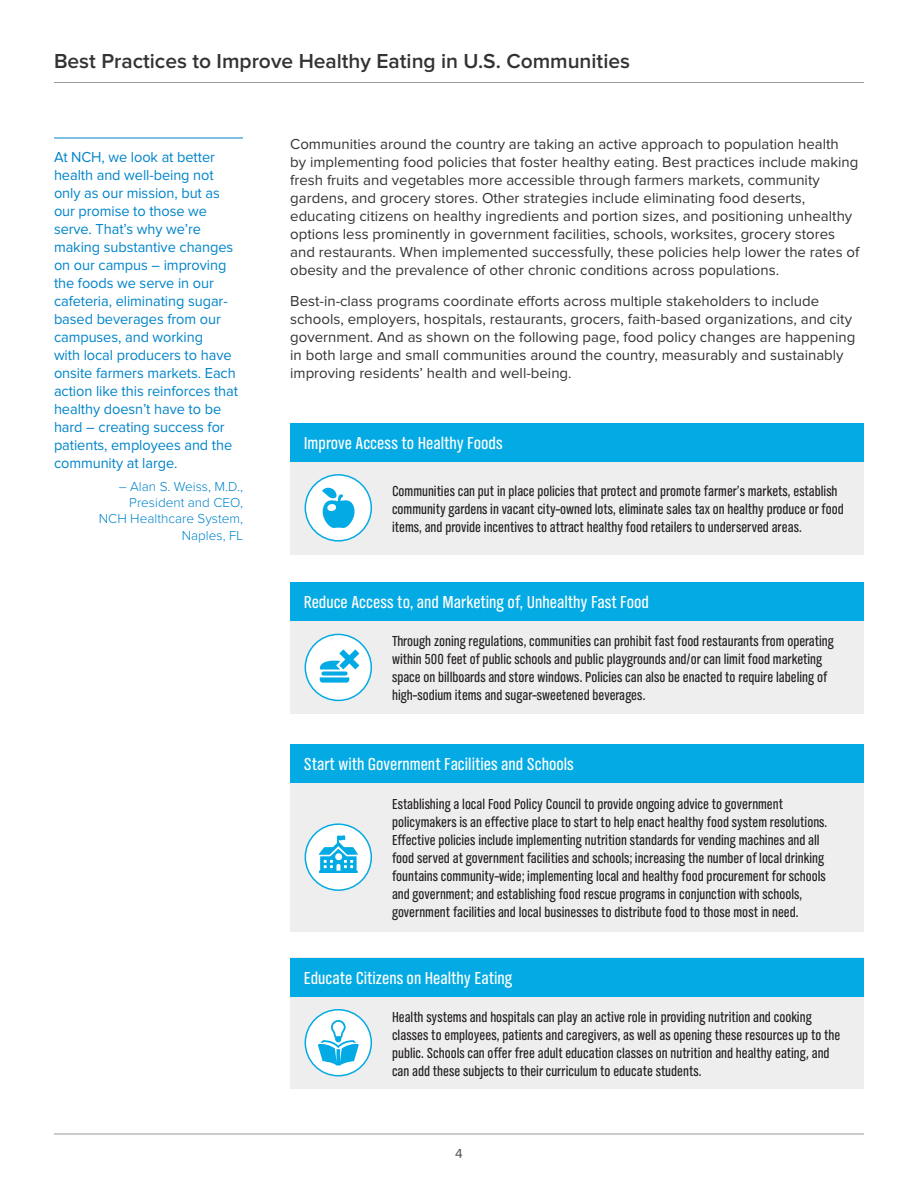
<style>
.page{position:relative;width:918px;height:1188px;background:#fff}
.page>*{position:absolute;margin:0;border:0;box-sizing:border-box;transform-origin:0 0}
.t1{font:600 21px "Proxima Nova";color:#323332}
.t2{font:18px "TV Nord Cond EF";color:#fff}
.t3{font:15px/18px "TV Nord Cond EF";color:#231f20}
.t4{font:15px/18px "Proxima Nova";color:#323332}
.t5{font:15px/18px "Proxima Nova";letter-spacing:-.005em;color:#0084ca}
.t6{font:300 13.5px/16.2px "Proxima Nova";color:#0084ca;text-align:right}
.t7{font:13.5px "Proxima Nova";color:#504c4c}
</style>
<div class="page">
<hr style="left:54px;top:1134px;width:810px;height:1px;background:#989999">
<hr style="left:54px;top:82px;width:810px;height:1px;background:#989999">
<div style="left:290px;top:744px;width:574px;height:188px;background:#eeeeef"></div>
<div style="left:290px;top:958px;width:574px;height:131px;background:#eeeeef"></div>
<div style="left:290px;top:958px;width:574px;height:38px;background:#03aae3"></div>
<div style="left:290px;top:744px;width:574px;height:39px;background:#03aae3"></div>
<div style="left:305px;top:1010px;width:66px;height:66px;background:#fff;border-radius:50%"></div>
<div style="left:305px;top:1009px;width:67px;height:67px;border:2px solid #03aae3;border-radius:50%"></div>
<div style="left:305px;top:824px;width:66px;height:66px;background:#fff;border-radius:50%"></div>
<div style="left:305px;top:823px;width:67px;height:68px;border:2px solid #03aae3;border-radius:50%"></div>
<div style="left:290px;top:583px;width:574px;height:131px;background:#eeeeef"></div>
<div style="left:290px;top:583px;width:574px;height:38px;background:#03aae3"></div>
<div style="left:305px;top:634px;width:66px;height:66px;background:#fff;border-radius:50%"></div>
<div style="left:305px;top:634px;width:67px;height:67px;border:2px solid #03aae3;border-radius:50%"></div>
<div style="left:290px;top:423px;width:574px;height:131px;background:#eeeeef"></div>
<div style="left:290px;top:423px;width:574px;height:39px;background:#03aae3"></div>
<div style="left:305px;top:475px;width:66px;height:66px;background:#fff;border-radius:50%"></div>
<div style="left:305px;top:474px;width:67px;height:68px;border:2px solid #03aae3;border-radius:50%"></div>
<svg style="left:318px;top:1020px;width:41px;height:45px"></svg>
<svg style="left:322px;top:487px;width:33px;height:41px"></svg>
<svg style="left:320px;top:649px;width:39px;height:21px"></svg>
<svg style="left:320px;top:677px;width:29px;height:6px"></svg>
<div style="left:321px;top:671px;width:27px;height:5px;background:#03aae3;border-radius:2px"></div>
<svg style="left:319px;top:835px;width:39px;height:38px"></svg>
<hr style="left:54px;top:138px;width:189px;height:1px;background:#0084ca">
<h1 class="t1" style="left:54px;top:51px;width:578px">Best Practices to Improve Healthy Eating in U.S. Communities</h1>
<p class="t5" style="left:54px;top:149px;width:186px">At NCH, we look at better health and well-being not only as our mission, but as our promise to those we serve. That’s why we’re making substantive changes on our campus – improving the foods we serve in our cafeteria, eliminating sugar&shy;based beverages from our campuses, and working<br>with local producers to have onsite farmers markets. Each action like this reinforces that healthy doesn’t have to be hard – creating success for patients, employees and the community at large.</p>
<p class="t6" style="left:99px;top:479px;width:146px">– Alan S. Weiss, M.D.,<br>President and CEO,<br>NCH Healthcare System,<br>Naples, FL</p>
<p class="t4" style="left:290px;top:135px;width:571px">Communities around the country are taking an active approach to population health<br>by implementing food policies that foster healthy eating. Best practices include making fresh fruits and vegetables more accessible through farmers markets, community gardens, and grocery stores. Other strategies include eliminating food deserts, educating citizens on healthy ingredients and portion sizes, and positioning unhealthy options less prominently in government facilities, schools, worksites, grocery stores and restaurants. When implemented successfully, these policies help lower the rates of obesity and the prevalence of other chronic conditions across populations.</p>
<p class="t4" style="left:290px;top:293px;width:567px">Best-in-class programs coordinate efforts across multiple stakeholders to include schools, employers, hospitals, restaurants, grocers, faith-based organizations, and city government. And as shown on the following page, food policy changes are happening in both large and small communities around the country, measurably and sustainably improving residents’ health and well-being.</p>
<p class="t2" style="left:304px;top:433px;width:200px">Improve Access to Healthy Foods</p>
<p class="t3" style="left:392px;top:482px;width:453px">Communities can put in place policies that protect and promote farmer’s markets, establish community gardens in vacant city–owned lots, eliminate sales tax on healthy produce or food items, and provide incentives to attract healthy food retailers to underserved areas.</p>
<p class="t2" style="left:304px;top:593px;width:347px">Reduce Access to, and Marketing of, Unhealthy Fast Food</p>
<p class="t3" style="left:392px;top:632px;width:443px">Through zoning regulations, communities can prohibit fast food restaurants from operating within 500 feet of public schools and public playgrounds and/or can limit food marketing space on billboards and store windows. Policies can also be enacted to require labeling of high–sodium items and sugar–sweetened beverages.</p>
<p class="t2" style="left:304px;top:754px;width:271px">Start with Government Facilities and Schools</p>
<p class="t3" style="left:392px;top:795px;width:437px">Establishing a local Food Policy Council to provide ongoing advice to government policymakers is an effective place to start to help enact healthy food system resolutions.<br>Effective policies include implementing nutrition standards for vending machines and all food served at government facilities and schools; increasing the number of local drinking fountains community–wide; implementing local and healthy food procurement for schools and government; and establishing food rescue programs in conjunction with schools, government facilities and local businesses to distribute food to those most in need.</p>
<p class="t2" style="left:304px;top:968px;width:210px">Educate Citizens on Healthy Eating</p>
<p class="t3" style="left:392px;top:1008px;width:450px">Health systems and hospitals can play an active role in providing nutrition and cooking classes to employees, patients and caregivers, as well as opening these resources up to the public. Schools can offer free adult education classes on nutrition and healthy eating, and can add these subjects to their curriculum to educate students.</p>
<p class="t7" style="left:455px;top:1148px;width:9px">4</p>
</div>
